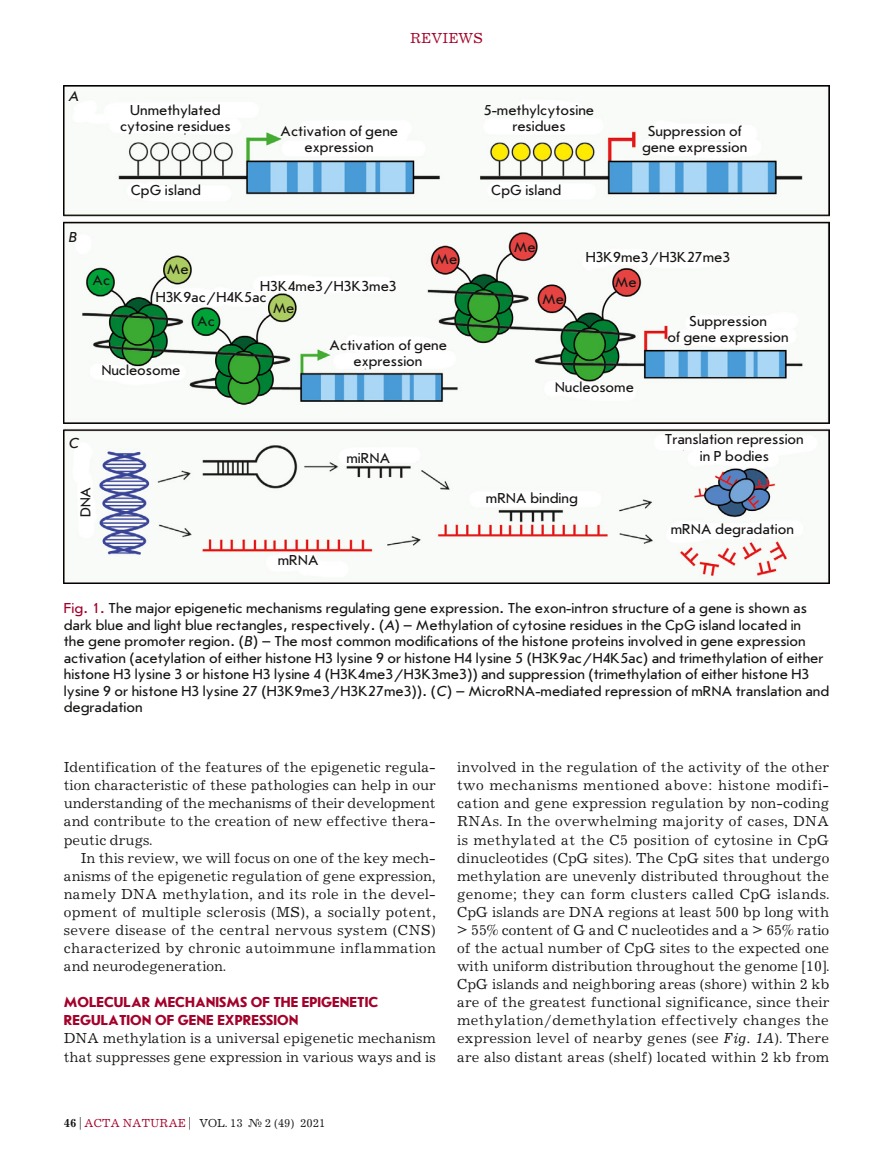
<style>
.page{position:relative;width:893px;height:1170px;background:#fff}
.page>*{position:absolute;margin:0;border:0;box-sizing:border-box;transform-origin:0 0}
.Подпись_Фото{font:15px/16.5px "Journal Sans C";color:#181716;text-align:center}
.Текст_без_Отступа{font:15px/18px "Journal C";color:#181716}
.Текст{font:15px/18px "Journal C";color:#181716;text-align:justify}
.subhead1{font:700 15px/18px "Journal Sans C";color:#a4002a}
.t1{font:15px "Journal C";color:#a4002a}
.Подпись_Фото-2{font:italic 15px "Journal Sans C";color:#181716}
.t2{font:12px "Journal C";color:#181716}
.s1{color:#a4002a}
.s2{font-style:italic}
.s3{font-weight:700}
</style>
<div class="page">
<img style="left:64px;top:85px;width:765px;height:498px">
<p class="t1" style="left:410px;top:31px;width:74px">REVIEWS</p>
<p class="Подпись_Фото-2" style="left:69px;top:89px;width:11px">А</p>
<p class="Подпись_Фото-2" style="left:69px;top:230px;width:10px">B</p>
<p class="Подпись_Фото" style="left:120px;top:102px;width:112px">Unmethylated cytosine residues</p>
<p class="Подпись_Фото" style="left:280px;top:123px;width:120px">Activation of gene expression</p>
<p class="Подпись_Фото" style="left:484px;top:102px;width:112px">5-methylcytosine residues</p>
<p class="Подпись_Фото" style="left:131px;top:182px;width:72px">CpG island</p>
<p class="Подпись_Фото" style="left:491px;top:182px;width:72px">CpG island</p>
<p class="Подпись_Фото" style="left:642px;top:123px;width:107px">Suppression of gene expression</p>
<p class="Подпись_Фото" style="left:92px;top:272px;width:20px">Ac</p>
<p class="Подпись_Фото" style="left:167px;top:261px;width:23px">Me</p>
<p class="Подпись_Фото" style="left:260px;top:278px;width:138px">H3K4me3/H3K3me3</p>
<p class="Подпись_Фото" style="left:156px;top:289px;width:112px">H3K9ac/H4K5ac</p>
<p class="Подпись_Фото" style="left:273px;top:300px;width:23px">Me</p>
<p class="Подпись_Фото" style="left:436px;top:251px;width:23px">Me</p>
<p class="Подпись_Фото" style="left:514px;top:239px;width:23px">Me</p>
<p class="Подпись_Фото" style="left:542px;top:291px;width:23px">Me</p>
<p class="Подпись_Фото" style="left:586px;top:249px;width:146px">H3K9me3/H3K27me3</p>
<p class="Подпись_Фото" style="left:615px;top:274px;width:23px">Me</p>
<p class="Подпись_Фото" style="left:102px;top:362px;width:80px">Nucleosome</p>
<p class="Подпись_Фото" style="left:197px;top:313px;width:20px">Ac</p>
<p class="Подпись_Фото" style="left:329px;top:337px;width:120px">Activation of gene expression</p>
<p class="Подпись_Фото" style="left:555px;top:379px;width:80px">Nucleosome</p>
<p class="Подпись_Фото" style="left:668px;top:313px;width:123px">Suppression<br>of gene expression</p>
<p class="Подпись_Фото-2" style="left:69px;top:435px;width:12px">C</p>
<p class="Подпись_Фото" style="left:347px;top:450px;width:45px">miRNA</p>
<p class="Подпись_Фото" style="left:665px;top:431px;width:140px">Translation repression in P bodies</p>
<p class="Подпись_Фото" style="left:78px;top:517px;width:32px;rotate:-90deg">DNA</p>
<p class="Подпись_Фото" style="left:278px;top:552px;width:42px">mRNA</p>
<p class="Подпись_Фото" style="left:486px;top:490px;width:93px">mRNA binding</p>
<p class="Подпись_Фото" style="left:671px;top:521px;width:125px">mRNA degradation</p>
<p class="Подпись_Фото" style="left:64px;top:600px;width:767px;text-align:left"><span class="s1">Fig. 1.</span> The major epigenetic mechanisms regulating gene expression. The exon-intron structure of a gene is shown as dark blue and light blue rectangles, respectively. (<span class="s2">A</span>) – Methylation of cytosine residues in the CpG island located in<br>the gene promoter region. (<span class="s2">B</span>) – The most common modifications of the histone proteins involved in gene expression activation (acetylation of either histone H3 lysine 9 or histone H4 lysine 5 (H3K9ac/H4K5ac) and trimethylation of either histone H3 lysine 3 or histone H3 lysine 4 (H3K4me3/H3K3me3)) and suppression (trimethylation of either histone H3 lysine 9 or histone H3 lysine 27 (H3K9me3/H3K27me3)). (<span class="s2">C</span>) – MicroRNA-mediated repression of mRNA translation and degradation</p>
<p class="Текст" style="left:64px;top:758px;width:374px">Identification of the features of the epigenetic regula&shy;tion characteristic of these pathologies can help in our understanding of the mechanisms of their development and contribute to the creation of new effective thera&shy;peutic drugs.</p>
<p class="Текст" style="left:64px;top:849px;width:374px;text-indent:17px">In this review, we will focus on one of the key mech&shy;anisms of the epigenetic regulation of gene expression, namely DNA methylation, and its role in the devel&shy;opment of multiple sclerosis (MS), a socially potent, severe disease of the central nervous system (CNS) characterized by chronic autoimmune inflammation and neurodegeneration.</p>
<p class="subhead1" style="left:64px;top:993px;width:316px">MOLECULAR MECHANISMS OF THE EPIGENETIC<br>REGULATION OF GENE EXPRESSION</p>
<p class="Текст_без_Отступа" style="left:64px;top:1029px;width:374px">DNA methylation is a universal epigenetic mechanism that suppresses gene expression in various ways and is</p>
<p class="t2" style="left:64px;top:1116px;width:263px"><span class="s3">46</span> | <span class="s1">ACTA NATURAE</span> | VOL. 13 № 2 (49) 2021</p>
<p class="Текст_без_Отступа" style="left:457px;top:758px;width:374px;text-align:justify">involved in the regulation of the activity of the other two mechanisms mentioned above: histone modifi&shy;cation and gene expression regulation by non-coding RNAs. In the overwhelming majority of cases, DNA is methylated at the C5 position of cytosine in CpG dinucleotides (CpG sites). The CpG sites that undergo methylation are unevenly distributed throughout the genome; they can form clusters called CpG islands.<br>CpG islands are DNA regions at least 500 bp long with &gt; 55% content of G and C nucleotides and a &gt; 65% ratio of the actual number of CpG sites to the expected one with uniform distribution throughout the genome [10].<br>CpG islands and neighboring areas (shore) within 2 kb are of the greatest functional significance, since their methylation/demethylation effectively changes the expression level of nearby genes (see <span class="s2">Fig. 1A</span>). There are also distant areas (shelf) located within 2 kb from</p>
</div>
